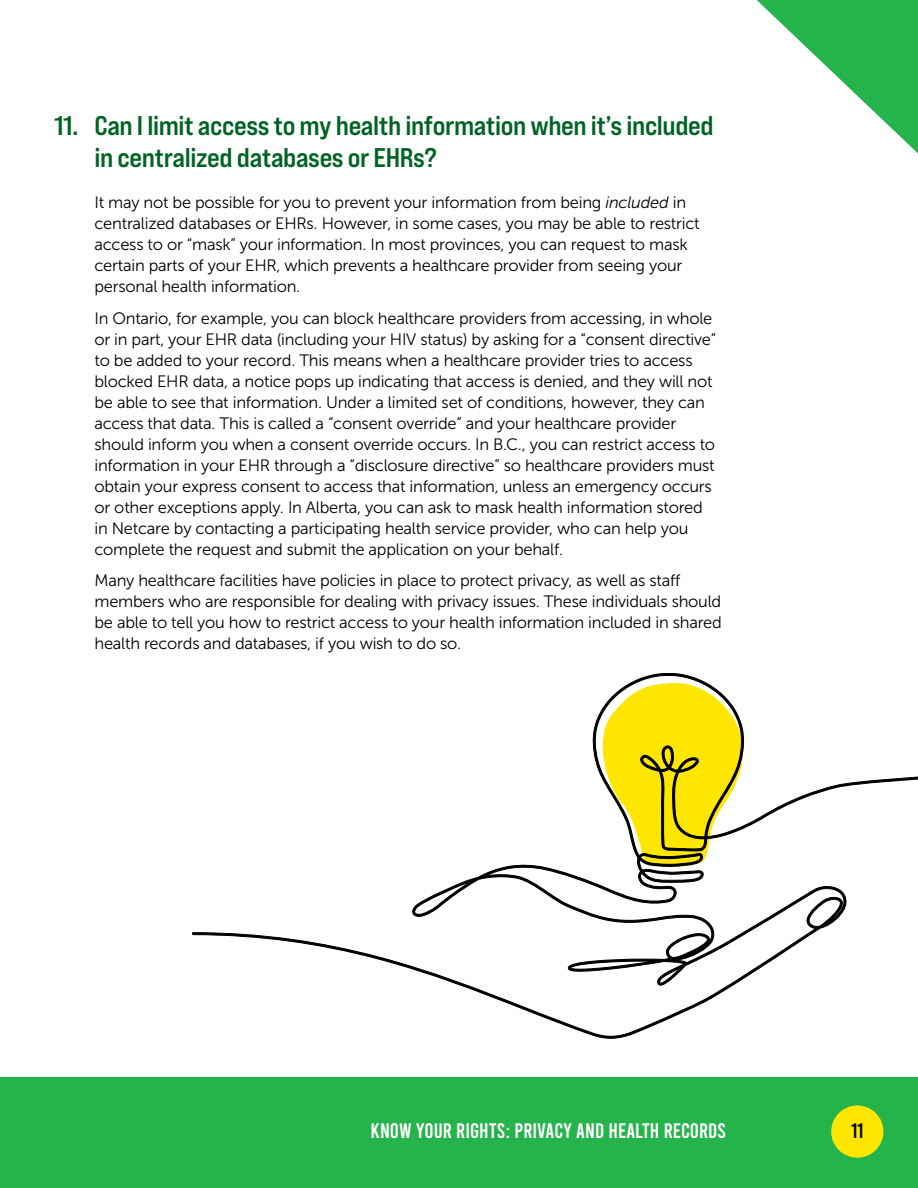
<style>
.page{position:relative;width:918px;height:1188px;background:#fff}
.page>*{position:absolute;margin:0;border:0;box-sizing:border-box;transform-origin:0 0}
.Headers{font:27px/31.5px "Bebas Neue Pro Exp Bd";letter-spacing:-.015em;color:#006324}
.t1{font:21px "Bebas";color:#fff}
.t2{font:21px "Bebas";color:#000}
.Body{font:16.5px/21px "Museo Sans 300";letter-spacing:-.015em;color:#000}
.s1{font-style:italic}
</style>
<div class="page">
<div style="left:0;top:1078px;width:918px;height:110px;background:#25b34b"></div>
<svg style="left:757px;top:0;width:161px;height:153px"></svg>
<div style="left:831px;top:1105px;width:52px;height:53px;background:#ffe600;border-radius:50%"></div>
<svg style="left:192px;top:673px;width:726px;height:366px"></svg>
<p class="Headers" style="left:94px;top:109px;width:621px;text-indent:-40px">11. Can I limit access to my health information when it’s included in centralized databases or EHRs?</p>
<p class="Body" style="left:94px;top:192px;width:607px">It may not be possible for you to prevent your information from being <span class="s1">included</span> in centralized databases or EHRs. However, in some cases, you may be able to restrict access to or “mask” your information. In most provinces, you can request to mask certain parts of your EHR, which prevents a healthcare provider from seeing your personal health information.</p>
<p class="Body" style="left:94px;top:307px;width:623px">In Ontario, for example, you can block healthcare providers from accessing, in whole or in part, your EHR data (including your HIV status) by asking for a “consent directive” to be added to your record. This means when a healthcare provider tries to access blocked EHR data, a notice pops up indicating that access is denied, and they will not be able to see that information. Under a limited set of conditions, however, they can access that data. This is called a “consent override” and your healthcare provider should inform you when a consent override occurs. In B.C., you can restrict access to information in your EHR through a “disclosure directive” so healthcare providers must obtain your express consent to access that information, unless an emergency occurs or other exceptions apply. In Alberta, you can ask to mask health information stored in Netcare by contacting a participating health service provider, who can help you complete the request and submit the application on your behalf.</p>
<p class="Body" style="left:94px;top:570px;width:629px">Many healthcare facilities have policies in place to protect privacy, as well as staff members who are responsible for dealing with privacy issues. These individuals should be able to tell you how to restrict access to your health information included in shared health records and databases, if you wish to do so.</p>
<p class="t1" style="left:371px;top:1120px;width:357px">KNOW YOUR RIGHTS: PRIVACY AND HEALTH RECORDS</p>
<p class="t2" style="left:851px;top:1120px;width:14px">11</p>
</div>
